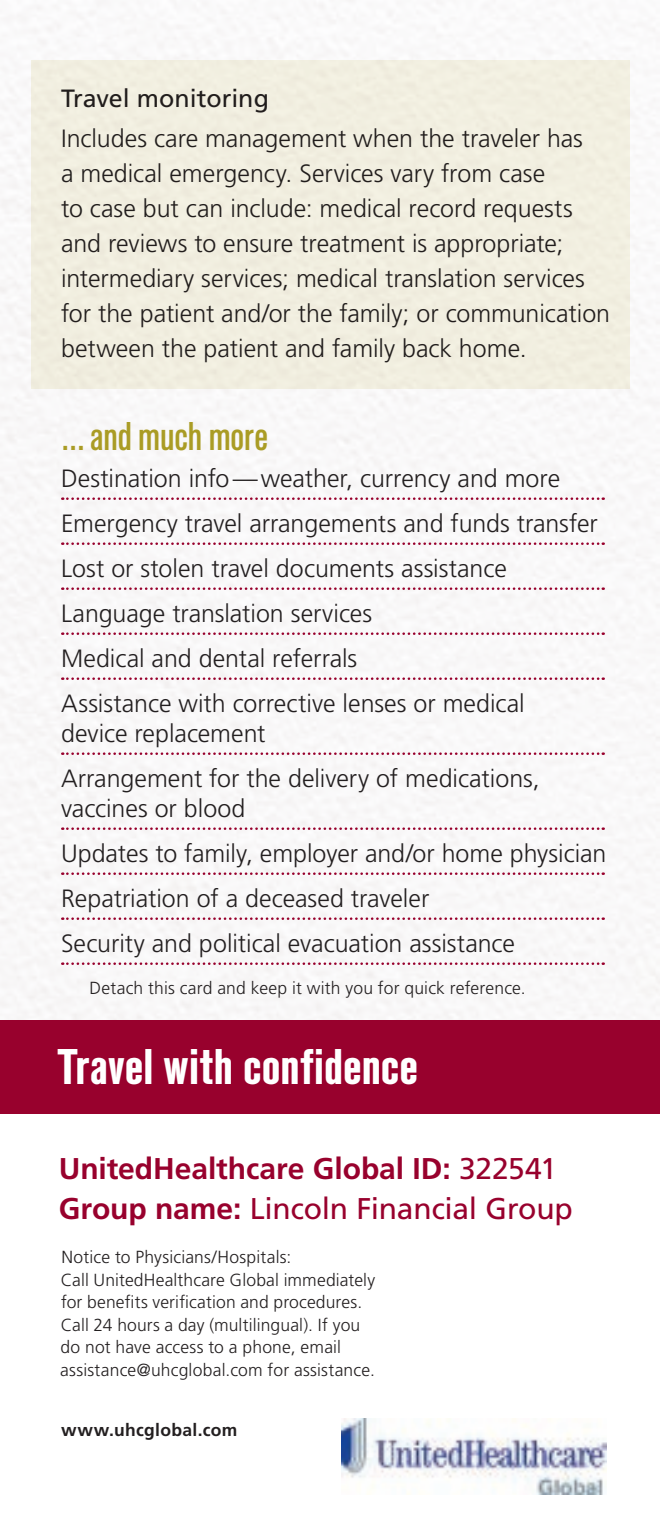
<style>
.page{position:relative;width:660px;height:1530px;background:#fff}
.page>*{position:absolute;margin:0;border:0;box-sizing:border-box;transform-origin:0 0}
.t1{font:700 condensed 50px "Standard CT";color:#fff}
.t2{font:500 condensed 40px "Standard CT";letter-spacing:-.005em;color:#aa9c25}
.t3{font:700 30px/40px "Frutiger LT Std";color:#98012d}
.t4{font:300 25px/45px "Frutiger LT Std";color:#231f20}
.t5{font:25px "Frutiger LT Std";letter-spacing:-.005em;color:#231f20}
.t6{font:300 17.5px/22.5px "Frutiger LT Std";letter-spacing:.01em;color:#231f20}
.t7{font:700 17.5px "Frutiger LT Std";letter-spacing:.02em;color:#231f20}
.s1{font-weight:400}
</style>
<div class="page">
<img style="left:0;top:0;width:660px;height:1020px">
<div style="left:0;top:1020px;width:660px;height:93px;background:#98012d"></div>
<img style="left:342px;top:1419px;width:264px;height:76px">
<svg style="left:62px;top:497px;width:542px;height:3px"></svg>
<svg style="left:62px;top:542px;width:542px;height:3px"></svg>
<svg style="left:62px;top:587px;width:542px;height:3px"></svg>
<svg style="left:62px;top:632px;width:542px;height:3px"></svg>
<svg style="left:62px;top:677px;width:542px;height:3px"></svg>
<svg style="left:62px;top:752px;width:542px;height:3px"></svg>
<svg style="left:62px;top:827px;width:542px;height:3px"></svg>
<svg style="left:62px;top:872px;width:542px;height:3px"></svg>
<svg style="left:62px;top:917px;width:542px;height:3px"></svg>
<svg style="left:62px;top:962px;width:542px;height:3px"></svg>
<div style="left:31px;top:60px;width:599px;height:329px;background:#f7f5e6"></div>
<p class="t5" style="left:61px;top:84px;width:209px">Travel monitoring</p>
<p class="t4" style="left:61px;top:122px;width:551px;line-height:35px">Includes care management when the traveler has<br>a medical emergency. Services vary from case<br>to case but can include: medical record requests and reviews to ensure treatment is appropriate; intermediary services; medical translation services for the patient and/or the family; or communication between the patient and family back home.</p>
<h2 class="t2" style="left:61px;top:413px;width:209px">…and much more</h2>
<p class="t4" style="left:61px;top:457px;width:538px">Destination info—weather, currency and more Emergency travel arrangements and funds transfer Lost or stolen travel documents assistance Language translation services<br>Medical and dental referrals<br>Assistance with corrective lenses or medical</p>
<p class="t4" style="left:61px;top:712px;width:480px">device replacement<br>Arrangement for the delivery of medications,</p>
<p class="t4" style="left:61px;top:787px;width:547px">vaccines or blood<br>Updates to family, employer and/or home physician Repatriation of a deceased traveler<br>Security and political evacuation assistance</p>
<p class="t6" style="left:89px;top:977px;width:438px">Detach this card and keep it with you for quick reference.</p>
<h1 class="t1" style="left:57px;top:1039px;width:363px">Travel with confidence</h1>
<p class="t3" style="left:59px;top:1149px;width:516px">UnitedHealthcare Global ID: <span class="s1">322541<br></span>Group name: <span class="s1">Lincoln Financial Group</span></p>
<p class="t6" style="left:60px;top:1246px;width:316px">Notice to Physicians/Hospitals:<br>Call UnitedHealthcare Global immediately for benefits verification and procedures.<br>Call 24 hours a day (multilingual). If you do not have access to a phone, email assistance@uhcglobal.com for assistance.</p>
<p class="t7" style="left:61px;top:1420px;width:178px">www.uhcglobal.com</p>
</div>
